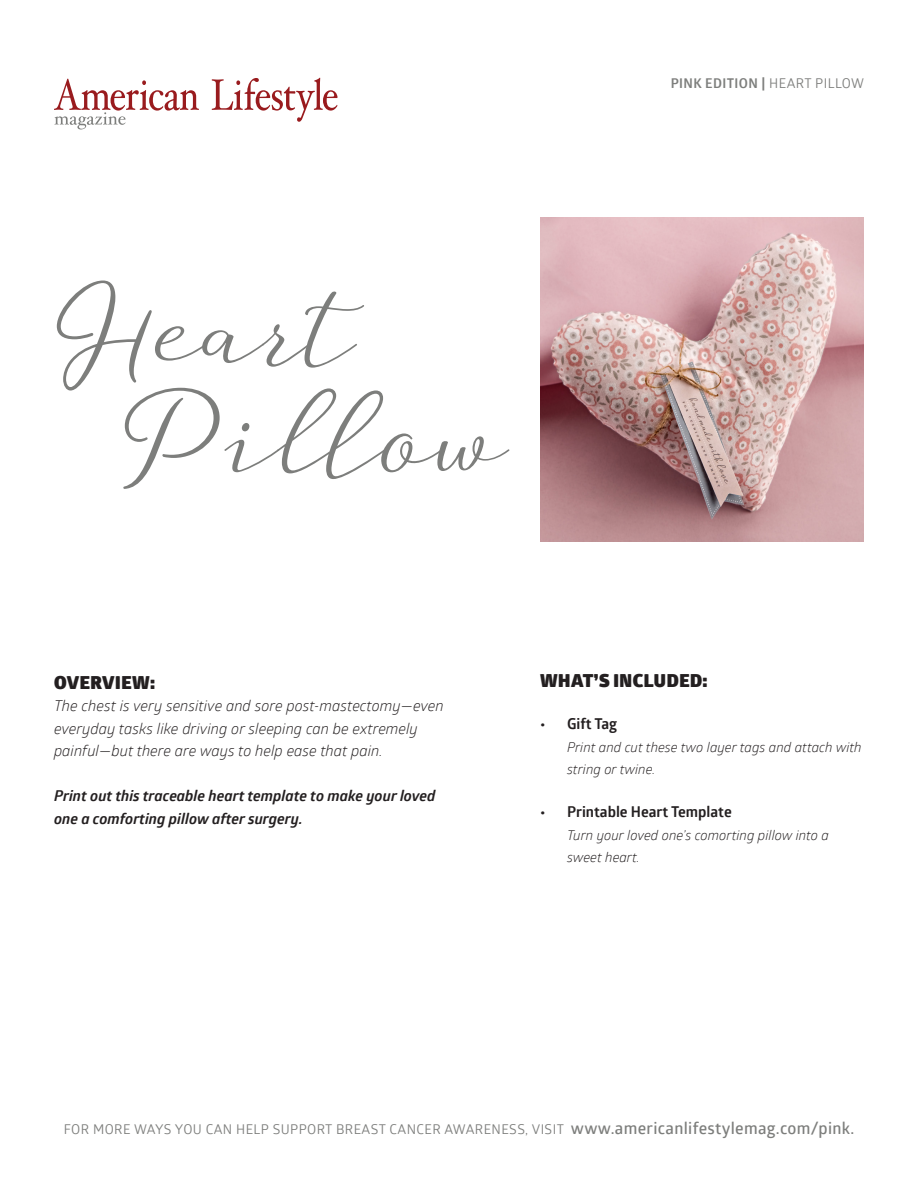
<style>
.page{position:relative;width:918px;height:1188px;background:#fff}
.page>*{position:absolute;margin:0;border:0;box-sizing:border-box;transform-origin:0 0}
.Headline{font:85.5px "Guess";color:#7d7e7c}
.Subhead{font:900 18px "Glober";letter-spacing:.03em;color:#231f20}
.Body_Copy{font:italic 15px/22.5px "Glober";color:#231f20}
.Call_to_Action{font:italic 700 15px/22.5px "Glober";color:#231f20}
.t1{font:700 15px "Glober";color:#231f20}
.t2{font:italic 13.5px/22.5px "Glober";color:#231f20}
.Website_Link{font:13.5px "Glober";letter-spacing:.03em;color:#7d7e7c}
.Title_of_Printable{font:700 13.5px "Glober";letter-spacing:.03em;color:#7d7e7c}
.s1{font-weight:400}
.s2{font-weight:600;font-size:16.5px}
</style>
<div class="page">
<svg style="left:212px;top:78px;width:125px;height:44px"></svg>
<svg style="left:54px;top:79px;width:145px;height:50px"></svg>
<img style="left:540px;top:217px;width:324px;height:324px">
<p class="Title_of_Printable" style="left:671px;top:74px;width:195px">PINK EDITION | <span class="s1">HEART PILLOW</span></p>
<p class="Headline" style="left:54px;top:274px;width:296px">Heart</p>
<p class="Headline" style="left:117px;top:380px;width:385px">Pillow</p>
<p class="Subhead" style="left:54px;top:669px;width:103px">OVERVIEW:</p>
<p class="Body_Copy" style="left:54px;top:694px;width:391px">The chest is very sensitive and sore post-mastectomy—even everyday tasks like driving or sleeping can be extremely painful—but there are ways to help ease that pain.</p>
<p class="Call_to_Action" style="left:54px;top:785px;width:383px">Print out this traceable heart template to make your loved one a comforting pillow after surgery.</p>
<p class="Subhead" style="left:540px;top:666px;width:169px">WHAT’S INCLUDED:</p>
<p class="t1" style="left:540px;top:714px;width:79px">• Gift Tag</p>
<p class="t2" style="left:567px;top:735px;width:296px">Print and cut these two layer tags and attach with string or twine.</p>
<p class="t1" style="left:540px;top:801px;width:193px">• Printable Heart Template</p>
<p class="t2" style="left:567px;top:823px;width:264px">Turn your loved one’s comorting pillow into a sweet heart.</p>
<p class="Website_Link" style="left:64px;top:1120px;width:792px">FOR MORE WAYS YOU CAN HELP SUPPORT BREAST CANCER AWARENESS, VISIT <span class="s2">www.americanlifestylemag.com/pink.</span></p>
</div>
